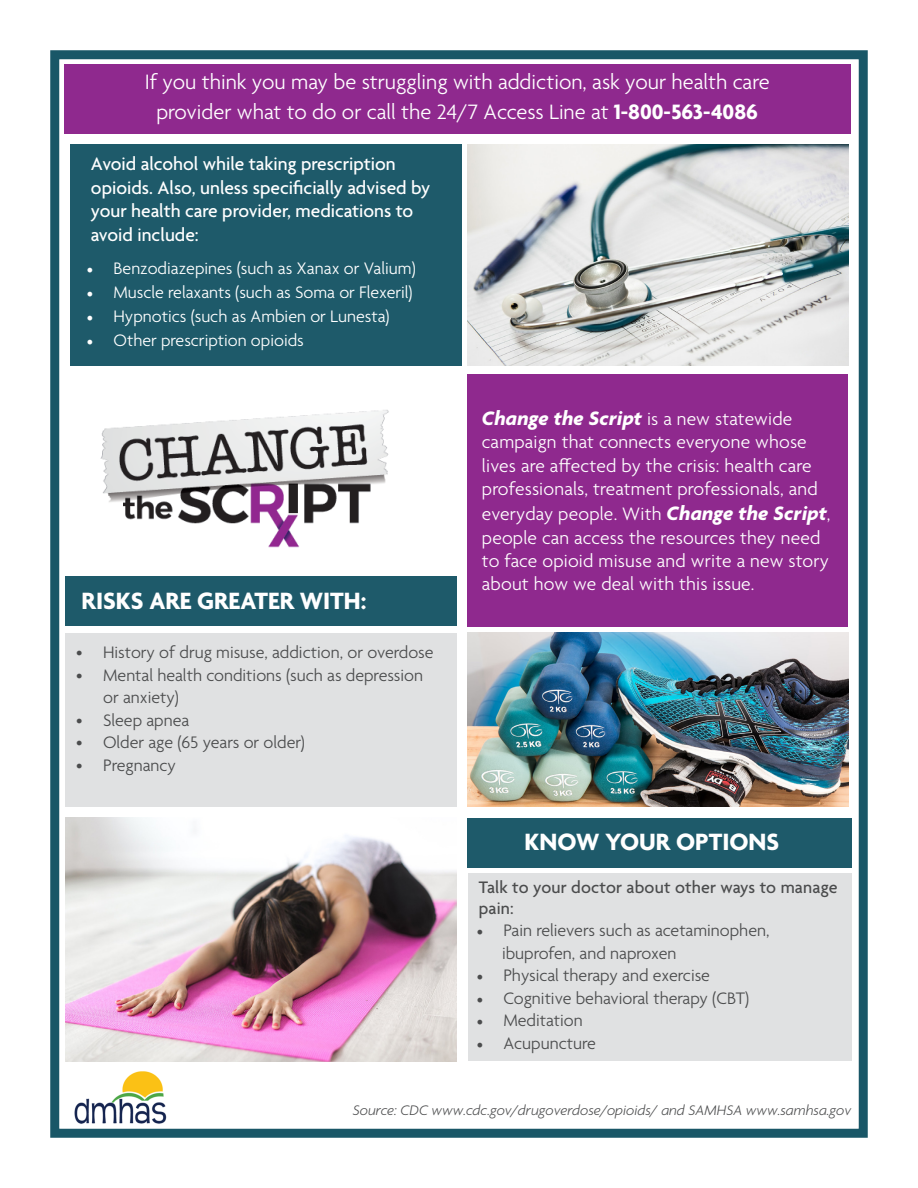
<style>
.page{position:relative;width:918px;height:1188px;background:#fff}
.page>*{position:absolute;margin:0;border:0;box-sizing:border-box;transform-origin:0 0}
.t1{font:700 25.5px "Agenda";color:#fff}
.t2{font:300 22.5px "Agenda";color:#fff}
.t3{font:italic 700 21px "Agenda";letter-spacing:.01em;color:#fff}
.t4{font:300 19.5px/23.4px "Agenda";letter-spacing:.01em;color:#fff}
.t5{font:500 19.5px/23.4px "Agenda";color:#fff}
.t6{font:300 18px/22.5px "Agenda";color:#4b4c4d}
.t7{font:300 18px "Agenda";color:#fff}
.t8{font:500 18px/21.6px "Agenda";letter-spacing:.01em;color:#4b4c4d}
.t9{font:italic 300 15px "Agenda";color:#4b4c4d}
.s1{font-weight:700}
.s2{font-family:"Minion Pro";font-weight:400}
.s3{font-weight:300;font-style:normal;font-size:19.5px}
.s4{font-weight:700;font-style:italic;font-size:21px}
</style>
<div class="page">
<div style="left:468px;top:873px;width:383px;height:188px;background:#e0e1e2"></div>
<img style="left:100px;top:410px;width:289px;height:138px">
<div style="left:467px;top:374px;width:381px;height:252px;background:#8f298e"></div>
<div style="left:65px;top:633px;width:391px;height:174px;background:#e0e1e2"></div>
<div style="left:467px;top:818px;width:385px;height:49px;background:#195767"></div>
<div style="left:70px;top:145px;width:391px;height:221px;background:#195767"></div>
<img style="left:467px;top:145px;width:381px;height:221px">
<div style="left:64px;top:64px;width:786px;height:70px;background:#8f298e"></div>
<div style="left:50px;top:50px;width:818px;height:1088px;border:9px solid #195767"></div>
<img style="left:74px;top:1071px;width:93px;height:53px">
<img style="left:65px;top:818px;width:391px;height:244px">
<img style="left:467px;top:633px;width:381px;height:174px">
<div style="left:65px;top:576px;width:391px;height:50px;background:#195767"></div>
<p class="t2" style="left:145px;top:70px;width:626px">If you think you may be struggling with addiction, ask your health care</p>
<p class="t2" style="left:156px;top:100px;width:603px">provider what to do or call the 24/7 Access Line at <span class="s1">1-800-563-4086</span></p>
<p class="t5" style="left:91px;top:154px;width:306px">Avoid alcohol while taking prescription</p>
<p class="t5" style="left:91px;top:177px;width:341px">opioids. Also, unless specificially advised by your health care provider, medications to avoid include:</p>
<p class="t7" style="left:86px;top:259px;width:331px"><span class="s2">•</span> Benzodiazepines (such as Xanax or Valium)</p>
<p class="t7" style="left:86px;top:283px;width:328px"><span class="s2">•</span> Muscle relaxants (such as Soma or Flexeril)</p>
<p class="t7" style="left:86px;top:307px;width:304px"><span class="s2">•</span> Hypnotics (such as Ambien or Lunesta)</p>
<p class="t7" style="left:86px;top:331px;width:219px"><span class="s2">•</span> Other prescription opioids</p>
<p class="t1" style="left:82px;top:587px;width:286px">RISKS ARE GREATER WITH:</p>
<p class="t6" style="left:76px;top:642px;width:359px">• History of drug misuse, addiction, or overdose</p>
<p class="t6" style="left:103px;top:665px;width:321px;text-indent:-27px">• Mental health conditions (such as depression or anxiety)</p>
<p class="t6" style="left:76px;top:710px;width:115px">• Sleep apnea</p>
<p class="t6" style="left:76px;top:732px;width:230px">• Older age (65 years or older)</p>
<p class="t6" style="left:76px;top:755px;width:101px">• Pregnancy</p>
<p class="t3" style="left:482px;top:407px;width:312px">Change the Script <span class="s3">is a new statewide</span></p>
<p class="t4" style="left:482px;top:431px;width:338px">campaign that connects everyone whose lives are affected by the crisis: health care professionals, treatment professionals, and</p>
<p class="t4" style="left:482px;top:503px;width:350px">everyday people. With <span class="s4">Change the Script</span>, people can access the resources they need to face opioid misuse and write a new story about how we deal with this issue.</p>
<p class="t1" style="left:525px;top:828px;width:256px">KNOW YOUR OPTIONS</p>
<p class="t8" style="left:479px;top:877px;width:360px">Talk to your doctor about other ways to manage pain:</p>
<p class="t6" style="left:476px;top:920px;width:295px"><span class="s2">•</span> Pain relievers such as acetaminophen,</p>
<p class="t6" style="left:502px;top:943px;width:176px">ibuprofen, and naproxen</p>
<p class="t6" style="left:476px;top:965px;width:235px"><span class="s2">•</span> Physical therapy and exercise</p>
<p class="t6" style="left:476px;top:988px;width:274px"><span class="s2">•</span> Cognitive behavioral therapy (CBT)</p>
<p class="t6" style="left:476px;top:1010px;width:108px"><span class="s2">•</span> Meditation</p>
<p class="t6" style="left:476px;top:1033px;width:121px"><span class="s2">•</span> Acupuncture</p>
<p class="t9" style="left:353px;top:1101px;width:500px">Source: CDC www.cdc.gov/drugoverdose/opioids/ and SAMHSA www.samhsa.gov</p>
</div>
